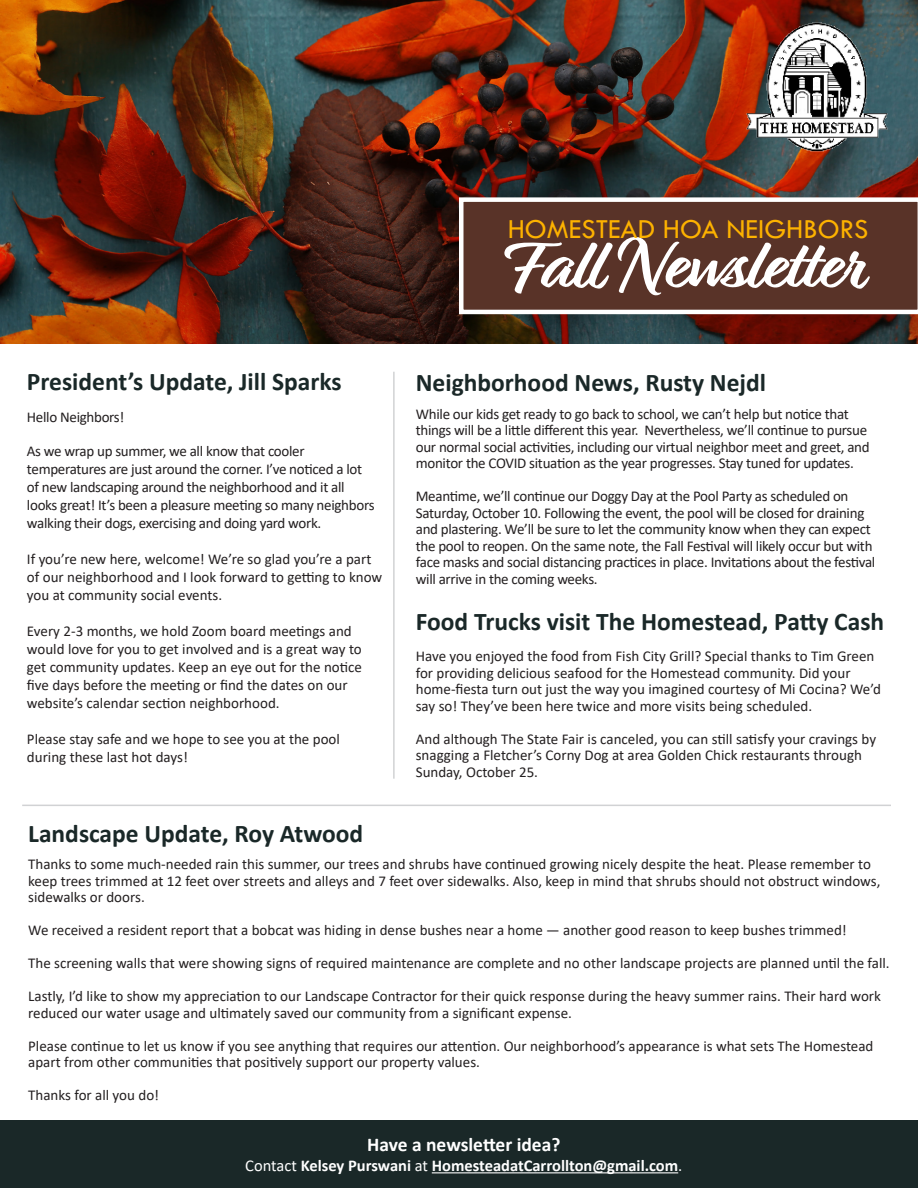
<style>
.page{position:relative;width:918px;height:1188px;background:#fff}
.page>*{position:absolute;margin:0;border:0;box-sizing:border-box;transform-origin:0 0}
.t1{font:700 73.35px "Relation Two";letter-spacing:-.03em;color:#fff;scale:1.06 1}
.t2{font:28.5px "Tw Cen";color:#fdb200}
.t3{font:700 25.5px "Calibri";color:#1a2828}
.t4{font:700 19.5px "Calibri";color:#fff}
.t5{font:700 16.5px "Calibri";color:#fff}
.t6{font:15px/16.5px "Calibri";color:#231f20}
.t7{font:15px/16.5px "Calibri";letter-spacing:-.02em;color:#231f20}
.s1{font-weight:400}
</style>
<div class="page">
<img style="left:0;top:0;width:918px;height:343px">
<div style="left:0;top:1120px;width:918px;height:68px;background:#1a2828"></div>
<img style="left:743px;top:19px;width:149px;height:135px">
<hr style="left:393px;top:372px;width:2px;height:407px;background:#d1d2d4">
<hr style="left:432px;top:1172px;width:246px;height:1px;background:#fff">
<hr style="left:22px;top:805px;width:869px;height:1px;background:#d1d2d4">
<svg style="left:459px;top:197px;width:459px;height:117px"></svg>
<p class="t3" style="left:27px;top:364px;width:316px">President’s Update, Jill Sparks</p>
<p class="t7" style="left:27px;top:408px;width:99px">Hello Neighbors!</p>
<p class="t7" style="left:27px;top:442px;width:349px;line-height:18px">As we wrap up summer, we all know that cooler temperatures are just around the corner. I’ve noticed a lot of new landscaping around the neighborhood and it all looks great! It’s been a pleasure meeting so many neighbors walking their dogs, exercising and doing yard work.</p>
<p class="t6" style="left:27px;top:550px;width:357px;line-height:18px">If you’re new here, welcome! We’re so glad you’re a part of our neighborhood and I look forward to getting to know you at community social events.</p>
<p class="t6" style="left:27px;top:622px;width:337px;line-height:18px">Every 2-3 months, we hold Zoom board meetings and would love for you to get involved and is a great way to get community updates. Keep an eye out for the notice five days before the meeting or find the dates on our website’s calendar section neighborhood.</p>
<p class="t6" style="left:27px;top:730px;width:315px;line-height:18px">Please stay safe and we hope to see you at the pool during these last hot days!</p>
<p class="t2" style="left:508px;top:212px;width:362px">HOMESTEAD HOA NEIGHBORS</p>
<p class="t1" style="left:507px;top:223px;width:336px">Fall Newsletter</p>
<p class="t3" style="left:416px;top:364px;width:352px">Neighborhood News, Rusty Nejdl</p>
<p class="t7" style="left:416px;top:405px;width:455px">While our kids get ready to go back to school, we can’t help but notice that things will be a little different this year. Nevertheless, we’ll continue to pursue our normal social activities, including our virtual neighbor meet and greet, and monitor the COVID situation as the year progresses. Stay tuned for updates.</p>
<p class="t7" style="left:416px;top:488px;width:461px">Meantime, we’ll continue our Doggy Day at the Pool Party as scheduled on Saturday, October 10. Following the event, the pool will be closed for draining and plastering. We’ll be sure to let the community know when they can expect the pool to reopen. On the same note, the Fall Festival will likely occur but with face masks and social distancing practices in place. Invitations about the festival will arrive in the coming weeks.</p>
<p class="t3" style="left:416px;top:604px;width:470px">Food Trucks visit The Homestead, Patty Cash</p>
<p class="t6" style="left:416px;top:647px;width:467px">Have you enjoyed the food from Fish City Grill? Special thanks to Tim Green for providing delicious seafood for the Homestead community. Did your home-fiesta turn out just the way you imagined courtesy of Mi Cocina? We’d say so! They’ve been here twice and more visits being scheduled.</p>
<p class="t6" style="left:416px;top:730px;width:462px">And although The State Fair is canceled, you can still satisfy your cravings by snagging a Fletcher’s Corny Dog at area Golden Chick restaurants through<br>Sunday, October 25.</p>
<p class="t3" style="left:28px;top:815px;width:337px">Landscape Update, Roy Atwood</p>
<p class="t6" style="left:28px;top:856px;width:854px">Thanks to some much-needed rain this summer, our trees and shrubs have continued growing nicely despite the heat. Please remember to keep trees trimmed at 12 feet over streets and alleys and 7 feet over sidewalks. Also, keep in mind that shrubs should not obstruct windows, sidewalks or doors.</p>
<p class="t6" style="left:28px;top:922px;width:820px">We received a resident report that a bobcat was hiding in dense bushes near a home — another good reason to keep bushes trimmed!</p>
<p class="t6" style="left:28px;top:955px;width:863px">The screening walls that were showing signs of required maintenance are complete and no other landscape projects are planned until the fall.</p>
<p class="t6" style="left:28px;top:988px;width:854px">Lastly, I’d like to show my appreciation to our Landscape Contractor for their quick response during the heavy summer rains. Their hard work reduced our water usage and ultimately saved our community from a significant expense.</p>
<p class="t6" style="left:28px;top:1037px;width:847px">Please continue to let us know if you see anything that requires our attention. Our neighborhood’s appearance is what sets The Homestead apart from other communities that positively support our property values.</p>
<p class="t6" style="left:28px;top:1087px;width:132px">Thanks for all you do!</p>
<p class="t4" style="left:367px;top:1131px;width:195px">Have a newsletter idea?</p>
<p class="t5" style="left:245px;top:1154px;width:439px"><span class="s1">Contact</span> Kelsey Purswani <span class="s1">at</span> HomesteadatCarrollton@gmail.com<span class="s1">.</span></p>
</div>
